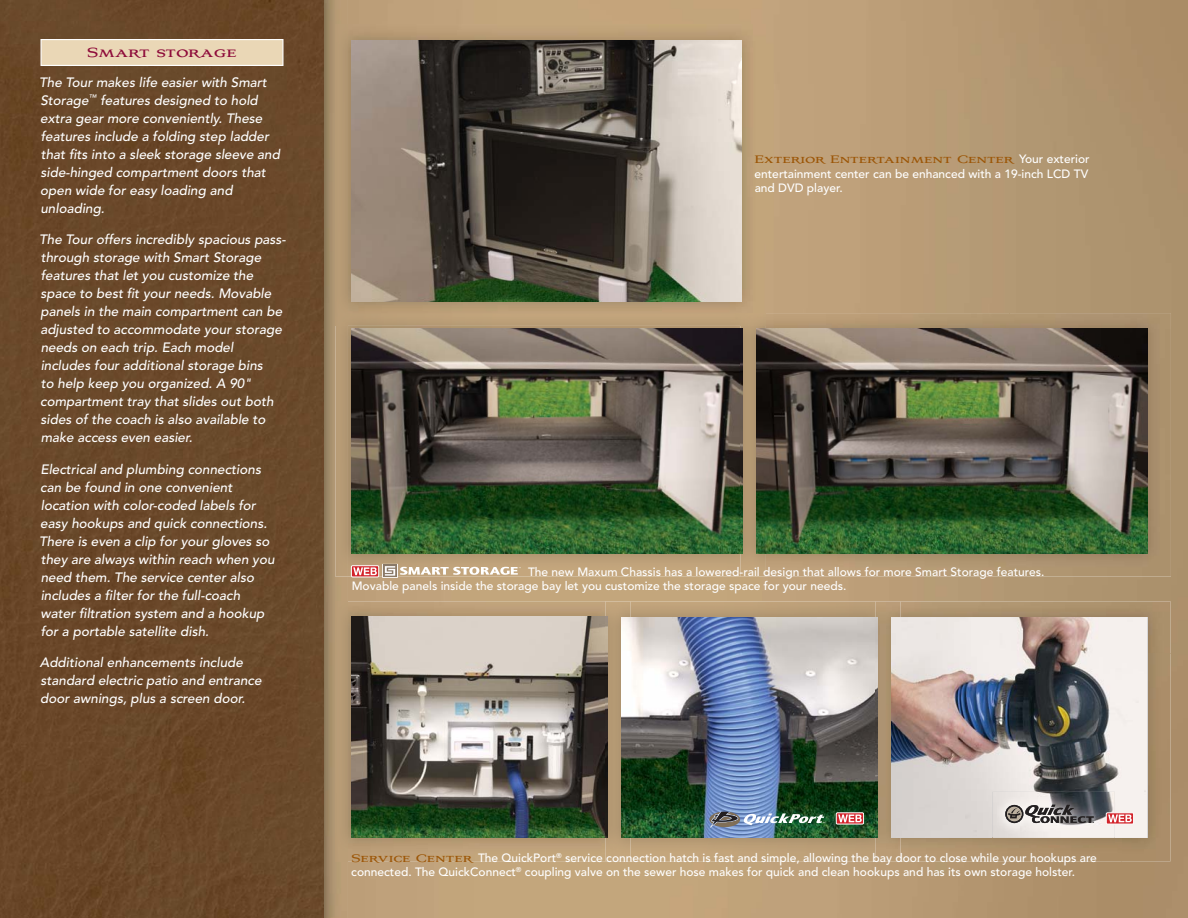
<style>
.page{position:relative;width:1188px;height:918px;background:#fff}
.page>*{position:absolute;margin:0;border:0;box-sizing:border-box;transform-origin:0 0}
.t1{font:700 16.5px "Aviano";color:#8e0b3a}
.t2{font:italic 500 13.5px/18px "Avenir";color:#fff}
.t3{font:700 13.5px "Aviano";color:#9c5607}
.t4{font:500 12px/14.4px "Avenir";color:#fff}
.s1{font-family:"Avenir";font-weight:500;font-size:12px;color:#fff}
.s2{font-family:"Aviano";font-weight:700;font-size:13.5px;color:#9c5607}
</style>
<div class="page">
<img style="left:324px;top:0;width:864px;height:918px">
<img style="left:335px;top:601px;width:270px;height:260px">
<img style="left:351px;top:617px;width:254px;height:221px">
<img style="left:631px;top:601px;width:244px;height:16px">
<img style="left:631px;top:838px;width:244px;height:23px">
<img style="left:605px;top:601px;width:26px;height:260px">
<img style="left:621px;top:617px;width:254px;height:221px">
<img style="left:901px;top:601px;width:270px;height:52px">
<img style="left:1122px;top:653px;width:49px;height:208px">
<img style="left:901px;top:838px;width:221px;height:23px">
<img style="left:875px;top:601px;width:26px;height:260px">
<img style="left:891px;top:617px;width:257px;height:221px">
<div style="left:0;top:0;width:324px;height:918px;background:#694829"></div>
<img style="left:348px;top:325px;width:392px;height:50px">
<img style="left:348px;top:375px;width:49px;height:202px">
<img style="left:397px;top:553px;width:343px;height:24px">
<img style="left:335px;top:325px;width:13px;height:252px">
<img style="left:351px;top:329px;width:389px;height:224px">
<img style="left:335px;top:25px;width:430px;height:288px">
<div style="left:348px;top:313px;width:392px;height:12px;background:#bda079"></div>
<svg style="left:335px;top:313px;width:13px;height:12px"></svg>
<img style="left:351px;top:40px;width:391px;height:262px">
<img style="left:766px;top:313px;width:405px;height:264px">
<img style="left:740px;top:313px;width:26px;height:264px">
<img style="left:740px;top:313px;width:25px;height:12px">
<img style="left:756px;top:329px;width:392px;height:224px">
<svg style="left:709px;top:812px;width:116px;height:16px"></svg>
<svg style="left:40px;top:39px;width:244px;height:27px"></svg>
<img style="left:992px;top:792px;width:123px;height:52px">
<svg style="left:1005px;top:805px;width:89px;height:18px"></svg>
<div style="left:351px;top:565px;width:28px;height:12px;border:1px solid #fff"></div>
<svg style="left:353px;top:564px;width:168px;height:14px"></svg>
<svg style="left:836px;top:813px;width:28px;height:11px"></svg>
<div style="left:836px;top:812px;width:28px;height:12px;border:1px solid #fff"></div>
<svg style="left:838px;top:815px;width:24px;height:7px"></svg>
<svg style="left:1106px;top:813px;width:28px;height:11px"></svg>
<div style="left:1106px;top:812px;width:28px;height:12px;border:1px solid #fff"></div>
<svg style="left:1108px;top:815px;width:24px;height:7px"></svg>
<p class="t1" style="left:87px;top:42px;width:151px">Smart storage</p>
<p class="t2" style="left:39px;top:75px;width:242px">The Tour makes life easier with Smart Storage<sup>™</sup> features designed to hold extra gear more conveniently. These features include a folding step ladder that fits into a sleek storage sleeve and side-hinged compartment doors that open wide for easy loading and unloading.</p>
<p class="t2" style="left:39px;top:232px;width:248px">The Tour offers incredibly spacious pass&shy;through storage with Smart Storage features that let you customize the space to best fit your needs. Movable panels in the main compartment can be adjusted to accommodate your storage needs on each trip. Each model<br>includes four additional storage bins<br>to help keep you organized. A 90" compartment tray that slides out both sides of the coach is also available to make access even easier.</p>
<p class="t2" style="left:39px;top:462px;width:237px">Electrical and plumbing connections can be found in one convenient location with color-coded labels for easy hookups and quick connections.<br>There is even a clip for your gloves so they are always within reach when you need them. The service center also includes a filter for the full-coach water filtration system and a hookup for a portable satellite dish.</p>
<p class="t2" style="left:40px;top:655px;width:223px">Additional enhancements include standard electric patio and entrance door awnings, plus a screen door.</p>
<p class="t3" style="left:755px;top:151px;width:336px">Exterior Entertainment Center <span class="s1">Your exterior</span></p>
<p class="t4" style="left:755px;top:167px;width:335px">entertainment center can be enhanced with a 19-inch LCD TV and DVD player.</p>
<p class="t4" style="left:352px;top:566px;width:694px;text-indent:176px">The new Maxum Chassis has a lowered-rail design that allows for more Smart Storage features.<br>Movable panels inside the storage bay let you customize the storage space for your needs.</p>
<p class="t4" style="left:351px;top:852px;width:747px"><span class="s2">Service Center</span> The QuickPort<sup>®</sup> service connection hatch is fast and simple, allowing the bay door to close while your hookups are connected. The QuickConnect<sup>®</sup> coupling valve on the sewer hose makes for quick and clean hookups and has its own storage holster.</p>
</div>
